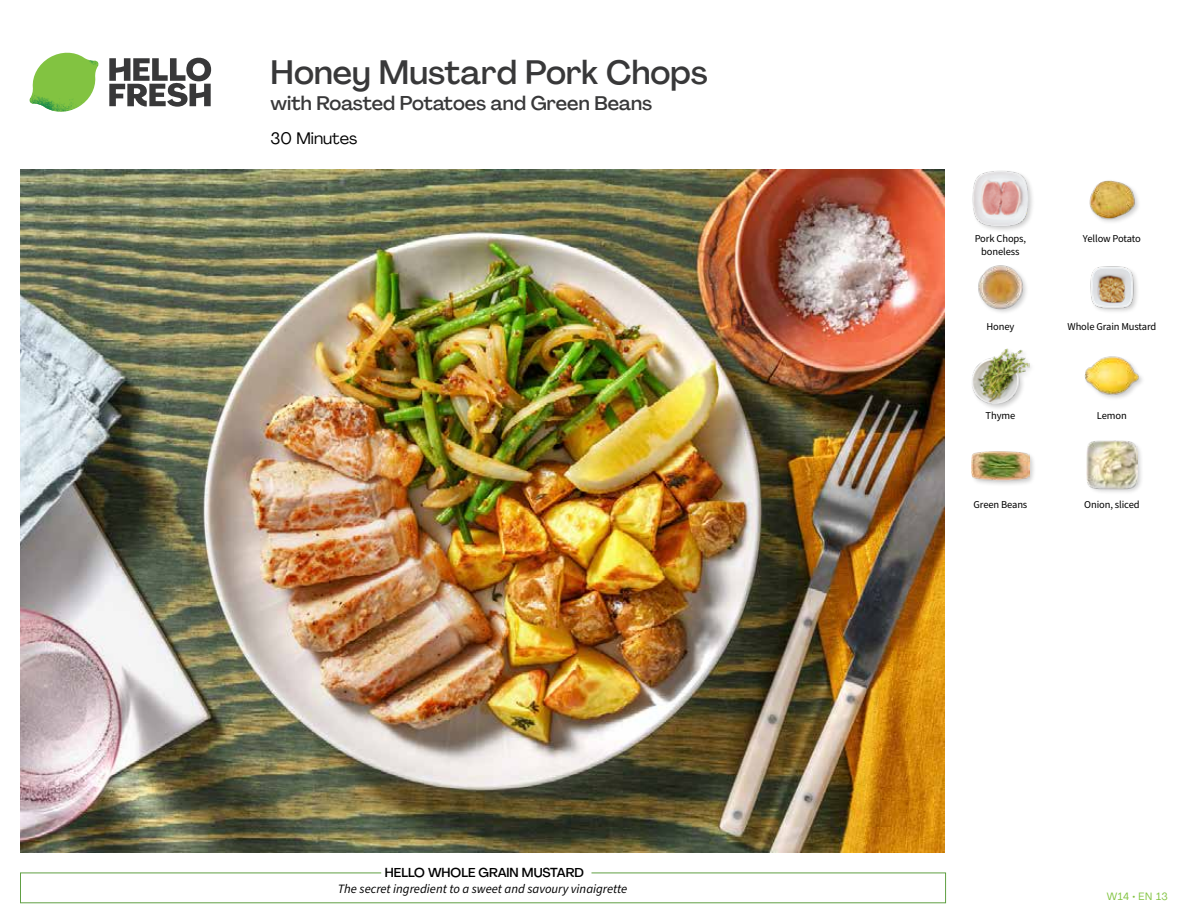
<style>
.page{position:relative;width:1188px;height:918px;background:#fff}
.page>*{position:absolute;margin:0;border:0;box-sizing:border-box;transform-origin:0 0}
.t1{font:500 33px "Agrandir";color:#383839}
.t2{font:500 19.5px "Agrandir";color:#383839}
.t3{font:16.5px "Agrandir";color:#000}
.t4{font:italic 12.75px "Source Sans Pro";color:#000}
.t5{font:500 12.75px "Agrandir";color:#000}
.t6{font:10.5px/13.5px "Source Sans Pro";letter-spacing:-.01em;color:#000;text-align:center}
.t7{font:10.5px "Agrandir";letter-spacing:.05em;color:#82c341}
</style>
<div class="page">
<svg style="left:109px;top:57px;width:102px;height:50px"></svg>
<svg style="left:34px;top:53px;width:62px;height:40px"></svg>
<img style="left:67px;top:53px;width:32px;height:26px">
<img style="left:33px;top:75px;width:59px;height:11px">
<img style="left:29px;top:79px;width:61px;height:33px">
<img style="left:65px;top:86px;width:27px;height:25px">
<div style="left:20px;top:873px;width:926px;height:30px;border:1px solid #609f43"></div>
<div style="left:381px;top:865px;width:210px;height:15px;background:#fff"></div>
<img style="left:21px;top:170px;width:924px;height:682px">
<div style="left:1086px;top:439px;width:58px;height:56px;background:#000;opacity:.2"></div>
<img style="left:1087px;top:440px;width:50px;height:50px">
<div style="left:970px;top:449px;width:66px;height:38px;background:#000;opacity:.2"></div>
<img style="left:972px;top:449px;width:57px;height:38px">
<img style="left:1084px;top:356px;width:57px;height:43px">
<div style="left:971px;top:347px;width:64px;height:64px;background:#000;opacity:.2"></div>
<img style="left:972px;top:347px;width:57px;height:58px">
<img style="left:1090px;top:266px;width:48px;height:46px">
<img style="left:978px;top:265px;width:49px;height:48px">
<img style="left:1089px;top:180px;width:50px;height:42px">
<div style="left:972px;top:170px;width:63px;height:63px;background:#000;opacity:.2"></div>
<img style="left:972px;top:170px;width:57px;height:57px">
<h1 class="t1" style="left:271px;top:52px;width:439px">Honey Mustard Pork Chops</h1>
<h2 class="t2" style="left:271px;top:91px;width:383px">with Roasted Potatoes and Green Beans</h2>
<h3 class="t3" style="left:271px;top:128px;width:88px">30 Minutes</h3>
<p class="t5" style="left:385px;top:864px;width:201px">HELLO WHOLE GRAIN MUSTARD</p>
<p class="t4" style="left:338px;top:880px;width:291px">The secret ingredient to a sweet and savoury vinaigrette</p>
<p class="t6" style="left:975px;top:232px;width:53px">Pork Chops, boneless</p>
<p class="t6" style="left:1083px;top:232px;width:59px">Yellow Potato</p>
<p class="t6" style="left:986px;top:321px;width:30px">Honey</p>
<p class="t6" style="left:1068px;top:321px;width:90px">Whole Grain Mustard</p>
<p class="t6" style="left:986px;top:409px;width:31px">Thyme</p>
<p class="t6" style="left:1097px;top:409px;width:31px">Lemon</p>
<p class="t6" style="left:974px;top:498px;width:55px">Green Beans</p>
<p class="t6" style="left:1084px;top:498px;width:57px">Onion, sliced</p>
<p class="t7" style="left:1107px;top:890px;width:63px">W14 • EN 13</p>
</div>
